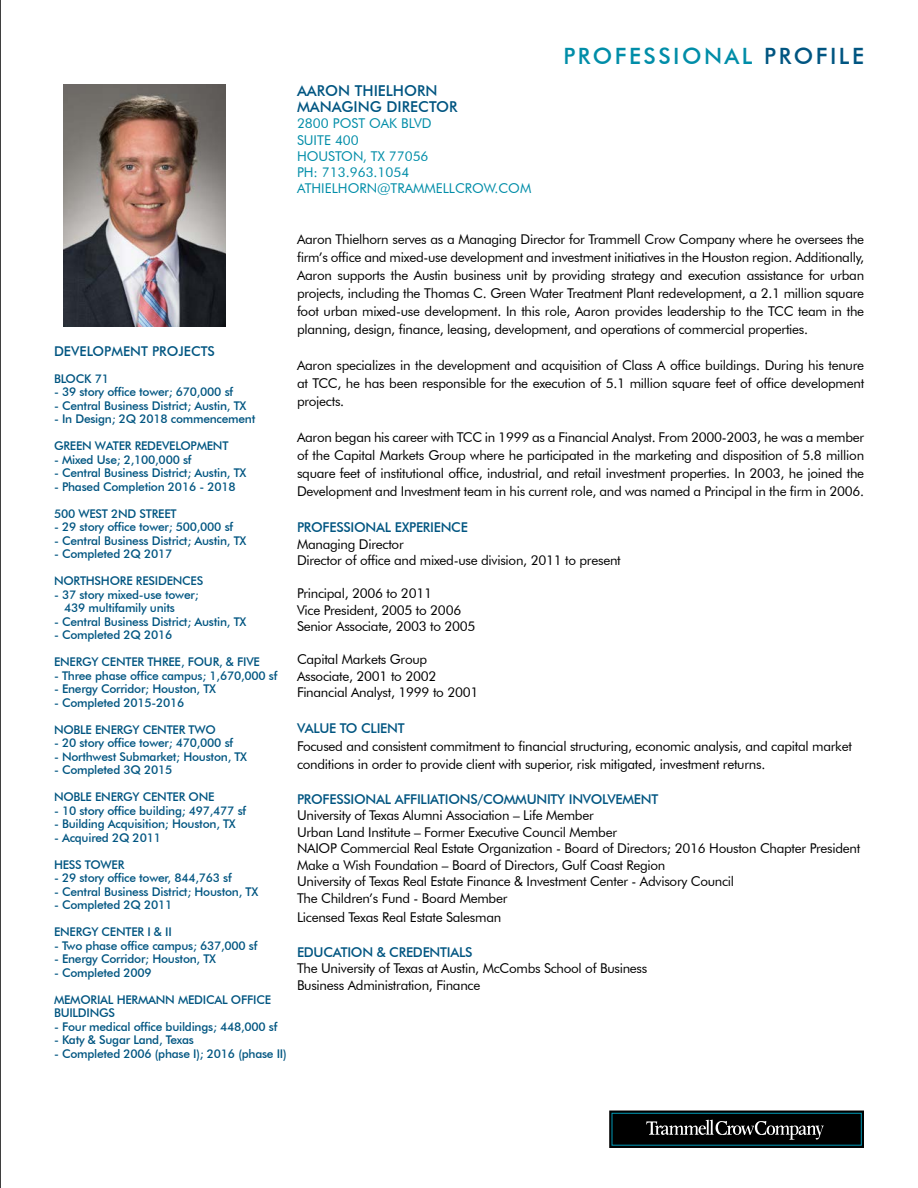
<style>
.page{position:relative;width:918px;height:1188px;background:#fff}
.page>*{position:absolute;margin:0;border:0;box-sizing:border-box;transform-origin:0 0}
.t1{font:500 22.5px "Futura BT";letter-spacing:.11em;color:#008da8}
.t2{font:500 15px/16.5px "Futura BT";color:#005581}
.t3{font:13.5px/18px "Futura BT";letter-spacing:-.02em;color:#000}
.t4{font:500 13.5px "Futura BT";letter-spacing:-.02em;color:#005581}
.t5{font:13.5px/16.2px "Futura BT";color:#008da8}
.t6{font:13.5px "Futura BT";color:#008da8}
.t7{font:500 13.5px "Futura BT";color:#005581}
.t8{font:500 12px/13.5px "Futura BT";letter-spacing:-.02em;color:#005581}
.s1{color:#005581}
</style>
<div class="page">
<svg style="left:0;top:0;width:1px;height:1188px"></svg>
<img style="left:64px;top:84px;width:162px;height:242px">
<div style="left:609px;top:1111px;width:255px;height:37px;border:6px solid #000"></div>
<div style="left:611px;top:1113px;width:251px;height:33px;background:#000;border:1px solid #008da8"></div>
<svg style="left:646px;top:1120px;width:178px;height:20px"></svg>
<p class="t7" style="left:54px;top:343px;width:162px">DEVELOPMENT PROJECTS</p>
<p class="t8" style="left:54px;top:372px;width:57px">BLOCK 71</p>
<p class="t8" style="left:54px;top:385px;width:181px">- 39 story office tower; 670,000 sf</p>
<p class="t8" style="left:54px;top:399px;width:194px">- Central Business District; Austin, TX</p>
<p class="t8" style="left:54px;top:412px;width:203px">- In Design; 2Q 2018 commencement</p>
<p class="t8" style="left:54px;top:439px;width:176px">GREEN WATER REDEVELOPMENT</p>
<p class="t8" style="left:54px;top:453px;width:139px">- Mixed Use; 2,100,000 sf</p>
<p class="t8" style="left:54px;top:466px;width:194px">- Central Business District; Austin, TX</p>
<p class="t8" style="left:54px;top:480px;width:183px">- Phased Completion 2016 - 2018</p>
<p class="t8" style="left:54px;top:507px;width:124px">500 WEST 2ND STREET</p>
<p class="t8" style="left:54px;top:520px;width:181px">- 29 story office tower; 500,000 sf</p>
<p class="t8" style="left:54px;top:534px;width:194px">- Central Business District; Austin, TX</p>
<p class="t8" style="left:54px;top:547px;width:120px">- Completed 2Q 2017</p>
<p class="t8" style="left:54px;top:574px;width:151px">NORTHSHORE RESIDENCES</p>
<p class="t8" style="left:64px;top:588px;width:136px;text-indent:-10px">- 37 story mixed-use tower;<br>439 multifamily units</p>
<p class="t8" style="left:54px;top:615px;width:194px">- Central Business District; Austin, TX</p>
<p class="t8" style="left:54px;top:628px;width:120px">- Completed 2Q 2016</p>
<p class="t8" style="left:54px;top:655px;width:207px">ENERGY CENTER THREE, FOUR, &amp; FIVE</p>
<p class="t8" style="left:54px;top:669px;width:225px">- Three phase office campus; 1,670,000 sf</p>
<p class="t8" style="left:54px;top:682px;width:164px">- Energy Corridor; Houston, TX</p>
<p class="t8" style="left:54px;top:696px;width:132px">- Completed 2015-2016</p>
<p class="t8" style="left:54px;top:723px;width:163px">NOBLE ENERGY CENTER TWO</p>
<p class="t8" style="left:54px;top:736px;width:181px">- 20 story office tower; 470,000 sf</p>
<p class="t8" style="left:54px;top:750px;width:195px">- Northwest Submarket; Houston, TX</p>
<p class="t8" style="left:54px;top:763px;width:120px">- Completed 3Q 2015</p>
<p class="t8" style="left:54px;top:790px;width:162px">NOBLE ENERGY CENTER ONE</p>
<p class="t8" style="left:54px;top:804px;width:194px">- 10 story office building; 497,477 sf</p>
<p class="t8" style="left:54px;top:817px;width:183px">- Building Acquisition; Houston, TX</p>
<p class="t8" style="left:54px;top:831px;width:108px">- Acquired 2Q 2011</p>
<p class="t8" style="left:54px;top:858px;width:72px">HESS TOWER</p>
<p class="t8" style="left:54px;top:871px;width:179px">- 29 story office tower, 844,763 sf</p>
<p class="t8" style="left:54px;top:885px;width:206px">- Central Business District; Houston, TX</p>
<p class="t8" style="left:54px;top:898px;width:120px">- Completed 2Q 2011</p>
<p class="t8" style="left:54px;top:925px;width:119px">ENERGY CENTER I &amp; II</p>
<p class="t8" style="left:54px;top:939px;width:205px">- Two phase office campus; 637,000 sf</p>
<p class="t8" style="left:54px;top:952px;width:164px">- Energy Corridor; Houston, TX</p>
<p class="t8" style="left:54px;top:966px;width:99px">- Completed 2009</p>
<p class="t8" style="left:54px;top:993px;width:219px">MEMORIAL HERMANN MEDICAL OFFICE<br>BUILDINGS</p>
<p class="t8" style="left:54px;top:1020px;width:225px">- Four medical office buildings; 448,000 sf</p>
<p class="t8" style="left:54px;top:1033px;width:141px">- Katy &amp; Sugar Land, Texas</p>
<p class="t8" style="left:54px;top:1047px;width:234px">- Completed 2006 (phase I); 2016 (phase II)</p>
<h1 class="t1" style="left:563px;top:42px;width:302px">PROFESSIONAL <span class="s1">PROFILE</span></h1>
<p class="t2" style="left:297px;top:82px;width:162px">AARON THIELHORN<br>MANAGING DIRECTOR</p>
<p class="t5" style="left:297px;top:115px;width:136px">2800 POST OAK BLVD<br>SUITE 400<br>HOUSTON, TX 77056<br>PH: 713.963.1054</p>
<p class="t6" style="left:297px;top:180px;width:236px">ATHIELHORN@TRAMMELLCROW.COM</p>
<p class="t3" style="left:297px;top:231px;width:569px;text-align:justify">Aaron Thielhorn serves as a Managing Director for Trammell Crow Company where he oversees the firm’s office and mixed-use development and investment initiatives in the Houston region. Additionally, Aaron supports the Austin business unit by providing strategy and execution assistance for urban projects, including the Thomas C. Green Water Treatment Plant redevelopment, a 2.1 million square foot urban mixed-use development. In this role, Aaron provides leadership to the TCC team in the planning, design, finance, leasing, development, and operations of commercial properties.</p>
<p class="t3" style="left:297px;top:357px;width:569px;text-align:justify">Aaron specializes in the development and acquisition of Class A office buildings. During his tenure at TCC, he has been responsible for the execution of 5.1 million square feet of office development projects.</p>
<p class="t3" style="left:297px;top:429px;width:569px;text-align:justify">Aaron began his career with TCC in 1999 as a Financial Analyst. From 2000-2003, he was a member of the Capital Markets Group where he participated in the marketing and disposition of 5.8 million square feet of institutional office, industrial, and retail investment properties. In 2003, he joined the Development and Investment team in his current role, and was named a Principal in the firm in 2006.</p>
<p class="t4" style="left:297px;top:519px;width:172px">PROFESSIONAL EXPERIENCE</p>
<p class="t3" style="left:297px;top:536px;width:325px;line-height:16.5px">Managing Director<br>Director of office and mixed-use division, 2011 to present</p>
<p class="t3" style="left:297px;top:585px;width:180px;line-height:16.5px">Principal, 2006 to 2011<br>Vice President, 2005 to 2006<br>Senior Associate, 2003 to 2005</p>
<p class="t3" style="left:297px;top:651px;width:183px;line-height:16.5px">Capital Markets Group<br>Associate, 2001 to 2002<br>Financial Analyst, 1999 to 2001</p>
<p class="t4" style="left:297px;top:720px;width:109px">VALUE TO CLIENT</p>
<p class="t3" style="left:297px;top:737px;width:556px">Focused and consistent commitment to financial structuring, economic analysis, and capital market conditions in order to provide client with superior, risk mitigated, investment returns.</p>
<p class="t4" style="left:297px;top:791px;width:363px">PROFESSIONAL AFFILIATIONS/COMMUNITY INVOLVEMENT</p>
<p class="t3" style="left:297px;top:807px;width:565px;line-height:16.5px">University of Texas Alumni Association – Life Member<br>Urban Land Institute – Former Executive Council Member<br>NAIOP Commercial Real Estate Organization - Board of Directors; 2016 Houston Chapter President Make a Wish Foundation – Board of Directors, Gulf Coast Region<br>University of Texas Real Estate Finance &amp; Investment Center - Advisory Council<br>The Children’s Fund - Board Member</p>
<p class="t3" style="left:297px;top:908px;width:206px">Licensed Texas Real Estate Salesman</p>
<p class="t4" style="left:297px;top:944px;width:177px">EDUCATION &amp; CREDENTIALS</p>
<p class="t3" style="left:297px;top:960px;width:352px;line-height:16.5px">The University of Texas at Austin, McCombs School of Business<br>Business Administration, Finance</p>
</div>
